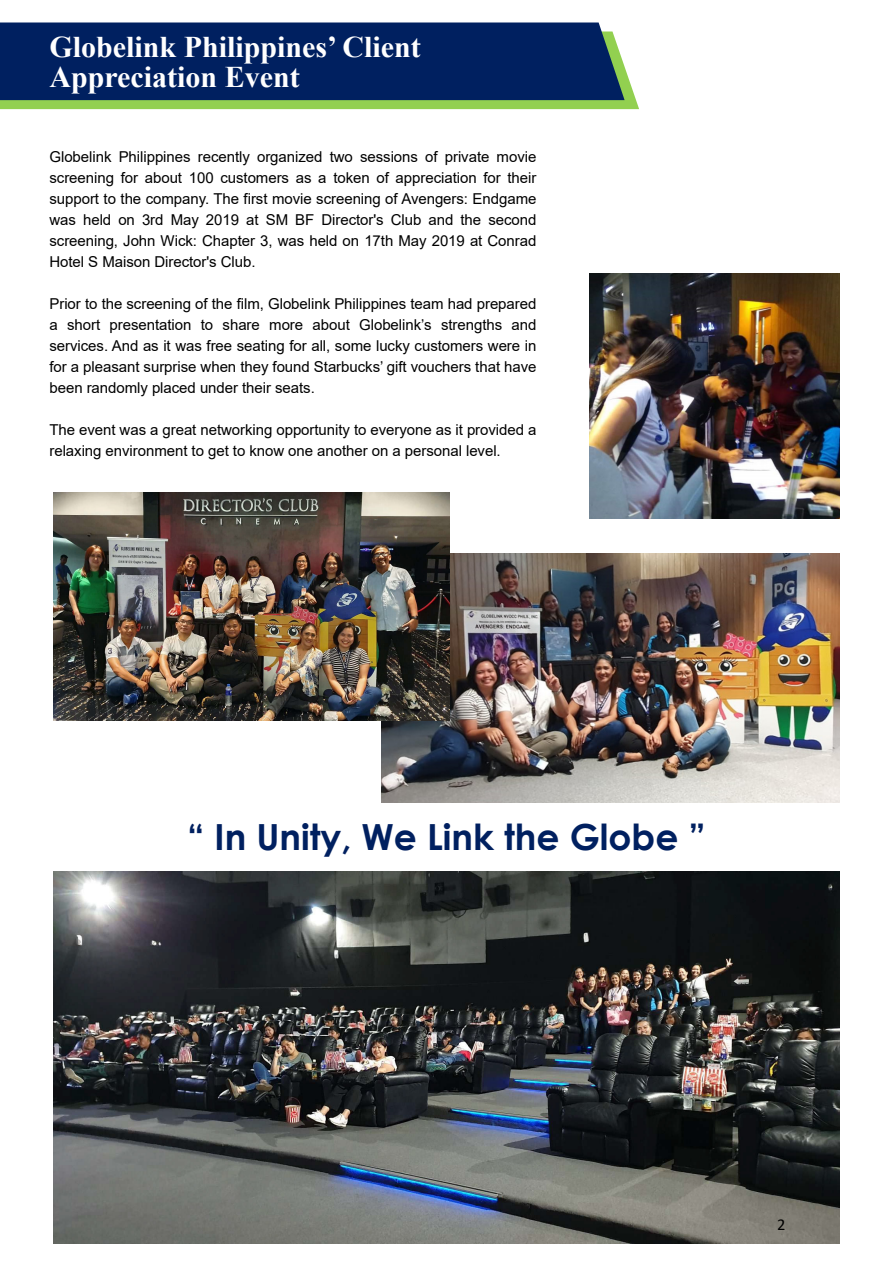
<style>
.page{position:relative;width:893px;height:1263px;background:#fff}
.page>*{position:absolute;margin:0;border:0;box-sizing:border-box;transform-origin:0 0}
.t1{font:700 36px "Century Gothic";color:#002060}
.t2{font:700 30px/30px "Times New Roman";color:#fff}
.t3{font:16.5px "Calibri";color:#000}
.t4{font:15px/21px "Arial";letter-spacing:-.005em;color:#000;text-align:justify}
</style>
<div class="page">
<svg style="left:0;top:65px;width:639px;height:44px;background:#95d059"></svg>
<div style="left:0;top:22px;width:624px;height:78px;background:#002060"></div>
<img style="left:381px;top:554px;width:459px;height:248px">
<img style="left:53px;top:493px;width:397px;height:227px">
<img style="left:53px;top:871px;width:787px;height:372px">
<img style="left:589px;top:273px;width:251px;height:245px">
<h2 class="t2" style="left:49px;top:31px;width:373px">Globelink Philippines’ Client<br>Appreciation Event</h2>
<p class="t4" style="left:49px;top:146px;width:488px">Globelink Philippines recently organized two sessions of private movie screening for about 100 customers as a token of appreciation for their support to the company. The first movie screening of Avengers: Endgame was held on 3rd May 2019 at SM BF Director's Club and the second screening, John Wick: Chapter 3, was held on 17th May 2019 at Conrad Hotel S Maison Director's Club.</p>
<p class="t4" style="left:49px;top:293px;width:488px">Prior to the screening of the film, Globelink Philippines team had prepared a short presentation to share more about Globelink’s strengths and services. And as it was free seating for all, some lucky customers were in for a pleasant surprise when they found Starbucks’ gift vouchers that have been randomly placed under their seats.</p>
<p class="t4" style="left:49px;top:419px;width:488px">The event was a great networking opportunity to everyone as it provided a relaxing environment to get to know one another on a personal level.</p>
<h1 class="t1" style="left:187px;top:810px;width:520px">“ In Unity, We Link the Globe ”</h1>
<p class="t3" style="left:777px;top:1213px;width:10px">2</p>
</div>
